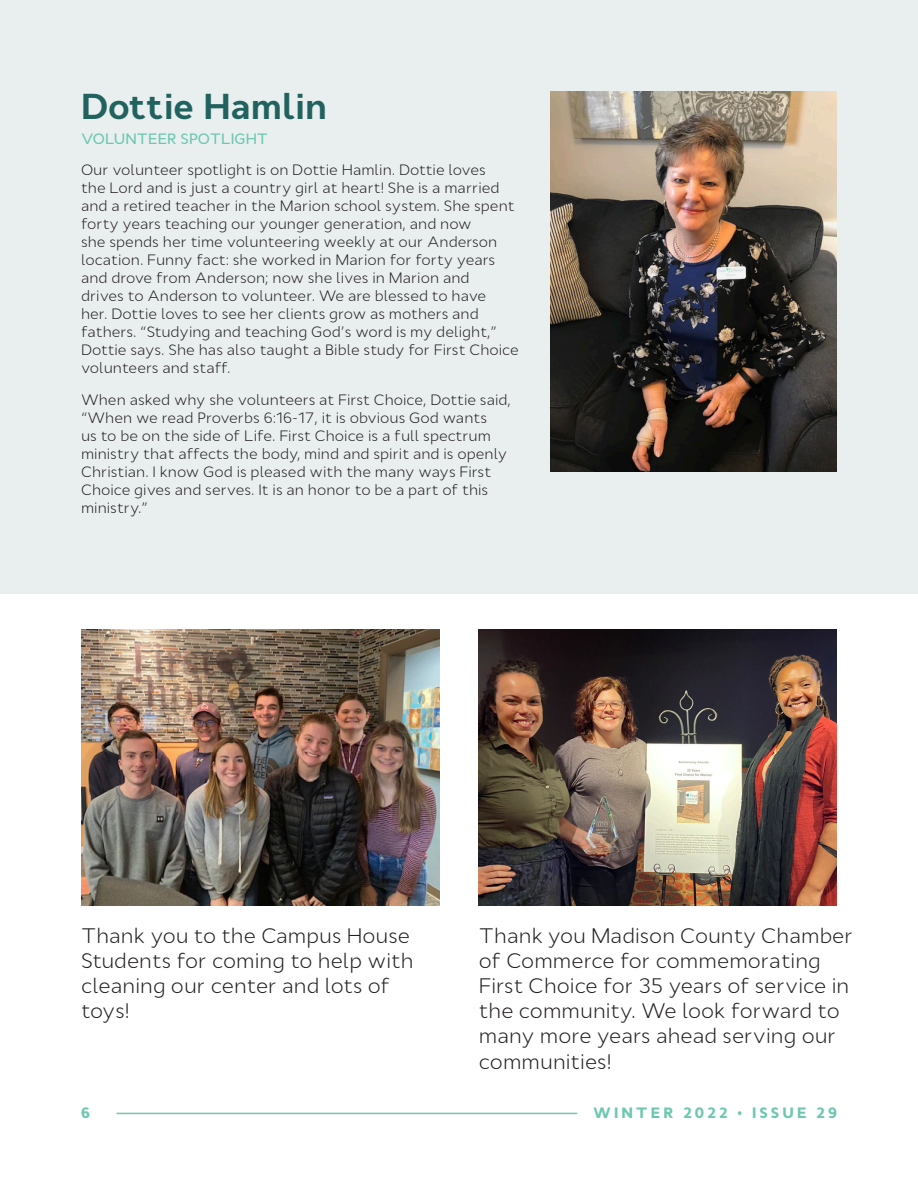
<style>
.page{position:relative;width:918px;height:1188px;background:#fff}
.page>*{position:absolute;margin:0;border:0;box-sizing:border-box;transform-origin:0 0}
.t1{font:700 36px "Cyntho Pro";color:#21625f}
.t2{font:300 21px/25.2px "Cyntho Pro";color:#231f20}
.t3{font:300 15px/18px "Cyntho Pro";color:#231f20}
.t4{font:900 15px "Cyntho Pro";letter-spacing:.2em;color:#6dc7b1}
.t5{font:500 15px "Cyntho Pro";color:#6dc7b1}
</style>
<div class="page">
<hr style="left:117px;top:1113px;width:460px;height:1px;background:#6dc7b1">
<div style="left:0;top:0;width:918px;height:594px;background:#e9efef"></div>
<img style="left:551px;top:92px;width:286px;height:380px">
<img style="left:81px;top:630px;width:358px;height:275px">
<img style="left:479px;top:630px;width:358px;height:275px">
<p class="t1" style="left:81px;top:84px;width:248px">Dottie Hamlin</p>
<p class="t5" style="left:81px;top:129px;width:189px">VOLUNTEER SPOTLIGHT</p>
<p class="t3" style="left:81px;top:161px;width:439px">Our volunteer spotlight is on Dottie Hamlin. Dottie loves<br>the Lord and is just a country girl at heart! She is a married and a retired teacher in the Marion school system. She spent forty years teaching our younger generation, and now<br>she spends her time volunteering weekly at our Anderson location. Funny fact: she worked in Marion for forty years and drove from Anderson; now she lives in Marion and<br>drives to Anderson to volunteer. We are blessed to have<br>her. Dottie loves to see her clients grow as mothers and fathers. “Studying and teaching God’s word is my delight,” Dottie says. She has also taught a Bible study for First Choice volunteers and staff.</p>
<p class="t3" style="left:81px;top:391px;width:432px">When asked why she volunteers at First Choice, Dottie said, “When we read Proverbs 6:16-17, it is obvious God wants<br>us to be on the side of Life. First Choice is a full spectrum ministry that affects the body, mind and spirit and is openly Christian. I know God is pleased with the many ways First Choice gives and serves. It is an honor to be a part of this ministry.”</p>
<p class="t2" style="left:81px;top:923px;width:334px">Thank you to the Campus House<br>Students for coming to help with cleaning our center and lots of toys!</p>
<p class="t2" style="left:479px;top:923px;width:376px">Thank you Madison County Chamber of Commerce for commemorating<br>First Choice for 35 years of service in the community. We look forward to many more years ahead serving our communities!</p>
<p class="t4" style="left:81px;top:1104px;width:10px">6</p>
<p class="t4" style="left:593px;top:1104px;width:245px">WINTER 2022 • ISSUE 29</p>
</div>
